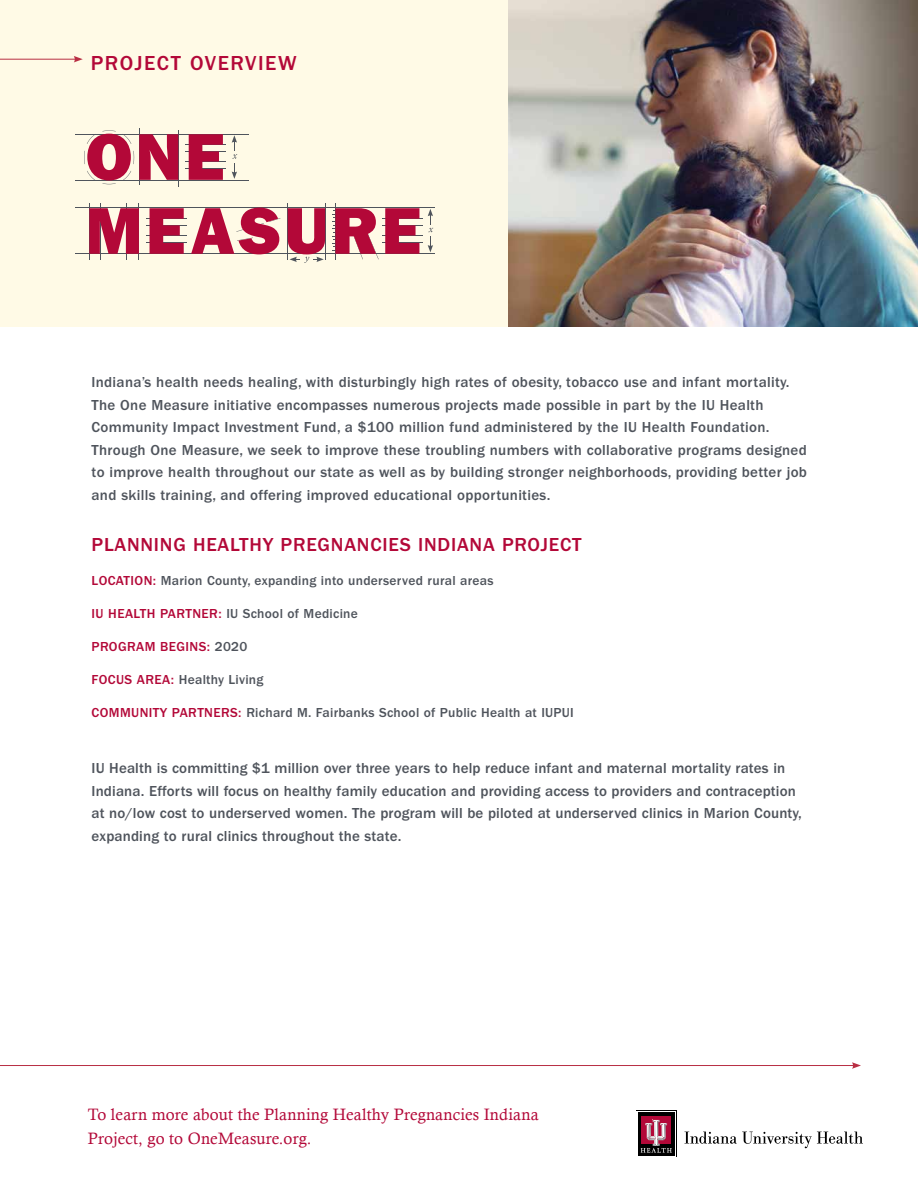
<style>
.page{position:relative;width:918px;height:1188px;background:#fff}
.page>*{position:absolute;margin:0;border:0;box-sizing:border-box;transform-origin:0 0}
.t1{font:500 21px "ITC Franklin Gothic Std";letter-spacing:.075em;color:#b30838}
.t2{font:500 19.5px "ITC Franklin Gothic Std";letter-spacing:.04em;color:#b30838}
.t3{font:16.5px/24px "Calisto";letter-spacing:.01em;color:#b30838}
.t4{font:500 15px/22.5px "ITC Franklin Gothic Std";letter-spacing:.02em;color:#4f545c}
.t5{font:500 13.5px "ITC Franklin Gothic Std";letter-spacing:.02em;color:#4f545c}
.t6{font:500 13.5px "ITC Franklin Gothic Std";letter-spacing:.03em;color:#b30838}
.s1{color:#b30838}
.s2{color:#4f545c}
</style>
<div class="page">
<div style="left:0;top:0;width:918px;height:326px;background:#fffae6"></div>
<hr style="left:75px;top:134px;width:174px;height:1px;background:#4f545c">
<hr style="left:75px;top:208px;width:360px;height:1px;background:#4f545c">
<hr style="left:75px;top:180px;width:174px;height:1px;background:#4f545c">
<hr style="left:382px;top:225px;width:41px;height:1px;background:#4f545c">
<hr style="left:185px;top:151px;width:41px;height:1px;background:#4f545c">
<hr style="left:139px;top:128px;width:1px;height:57px;background:#4f545c">
<hr style="left:89px;top:203px;width:1px;height:57px;background:#4f545c">
<hr style="left:126px;top:203px;width:1px;height:57px;background:#4f545c">
<hr style="left:139px;top:203px;width:1px;height:57px;background:#4f545c">
<hr style="left:335px;top:203px;width:1px;height:57px;background:#4f545c">
<hr style="left:288px;top:203px;width:1px;height:57px;background:#4f545c">
<hr style="left:325px;top:203px;width:1px;height:57px;background:#4f545c">
<hr style="left:100px;top:203px;width:1px;height:57px;background:#4f545c">
<hr style="left:178px;top:130px;width:1px;height:57px;background:#4f545c">
<hr style="left:382px;top:219px;width:41px;height:1px;background:#4f545c">
<hr style="left:185px;top:145px;width:41px;height:1px;background:#4f545c">
<hr style="left:382px;top:235px;width:41px;height:1px;background:#4f545c">
<hr style="left:185px;top:161px;width:41px;height:1px;background:#4f545c">
<hr style="left:382px;top:242px;width:41px;height:1px;background:#4f545c">
<hr style="left:185px;top:169px;width:41px;height:1px;background:#4f545c">
<hr style="left:75px;top:254px;width:360px;height:1px;background:#4f545c">
<svg style="left:428px;top:209px;width:5px;height:43px"></svg>
<svg style="left:232px;top:135px;width:5px;height:44px"></svg>
<svg style="left:89px;top:208px;width:330px;height:55px"></svg>
<svg style="left:84px;top:130px;width:139px;height:54px"></svg>
<hr style="left:0;top:59px;width:76px;height:1px;background:#b92f44">
<svg style="left:74px;top:56px;width:9px;height:6px"></svg>
<img style="left:509px;top:0;width:409px;height:326px">
<div style="left:636px;top:1111px;width:41px;height:46px;background:#000"></div>
<div style="left:636px;top:1111px;width:40px;height:46px;background:linear-gradient(to right,#000,#000)"></div>
<div style="left:638px;top:1112px;width:37px;height:43px;background:#000"></div>
<div style="left:642px;top:1116px;width:29px;height:28px;background:#b30838"></div>
<svg style="left:641px;top:1120px;width:31px;height:33px"></svg>
<svg style="left:684px;top:1132px;width:179px;height:16px"></svg>
<hr style="left:0;top:1065px;width:854px;height:1px;background:#b92f44">
<svg style="left:852px;top:1062px;width:9px;height:7px"></svg>
<h1 class="t1" style="left:91px;top:51px;width:208px">PROJECT OVERVIEW</h1>
<p class="t4" style="left:92px;top:371px;width:717px">Indiana’s health needs healing, with disturbingly high rates of obesity, tobacco use and infant mortality.<br>The One Measure initiative encompasses numerous projects made possible in part by the IU Health Community Impact Investment Fund, a $100 million fund administered by the IU Health Foundation.<br>Through One Measure, we seek to improve these troubling numbers with collaborative programs designed to improve health throughout our state as well as by building stronger neighborhoods, providing better job and skills training, and offering improved educational opportunities.</p>
<h2 class="t2" style="left:92px;top:533px;width:492px">PLANNING HEALTHY PREGNANCIES INDIANA PROJECT</h2>
<p class="t5" style="left:92px;top:573px;width:404px"><span class="s1">LOCATION:</span> Marion County, expanding into underserved rural areas</p>
<p class="t5" style="left:92px;top:606px;width:268px"><span class="s1">IU HEALTH PARTNER:</span> IU School of Medicine</p>
<p class="t6" style="left:92px;top:639px;width:157px">PROGRAM BEGINS: <span class="s2">2020</span></p>
<p class="t5" style="left:92px;top:672px;width:174px"><span class="s1">FOCUS AREA:</span> Healthy Living</p>
<p class="t5" style="left:92px;top:705px;width:484px"><span class="s1">COMMUNITY PARTNERS:</span> Richard M. Fairbanks School of Public Health at IUPUI</p>
<p class="t4" style="left:92px;top:757px;width:712px">IU Health is committing $1 million over three years to help reduce infant and maternal mortality rates in Indiana. Efforts will focus on healthy family education and providing access to providers and contraception at no/low cost to underserved women. The program will be piloted at underserved clinics in Marion County, expanding to rural clinics throughout the state.</p>
<p class="t3" style="left:88px;top:1102px;width:452px">To learn more about the Planning Healthy Pregnancies Indiana<br>Project, go to OneMeasure.org.</p>
</div>
